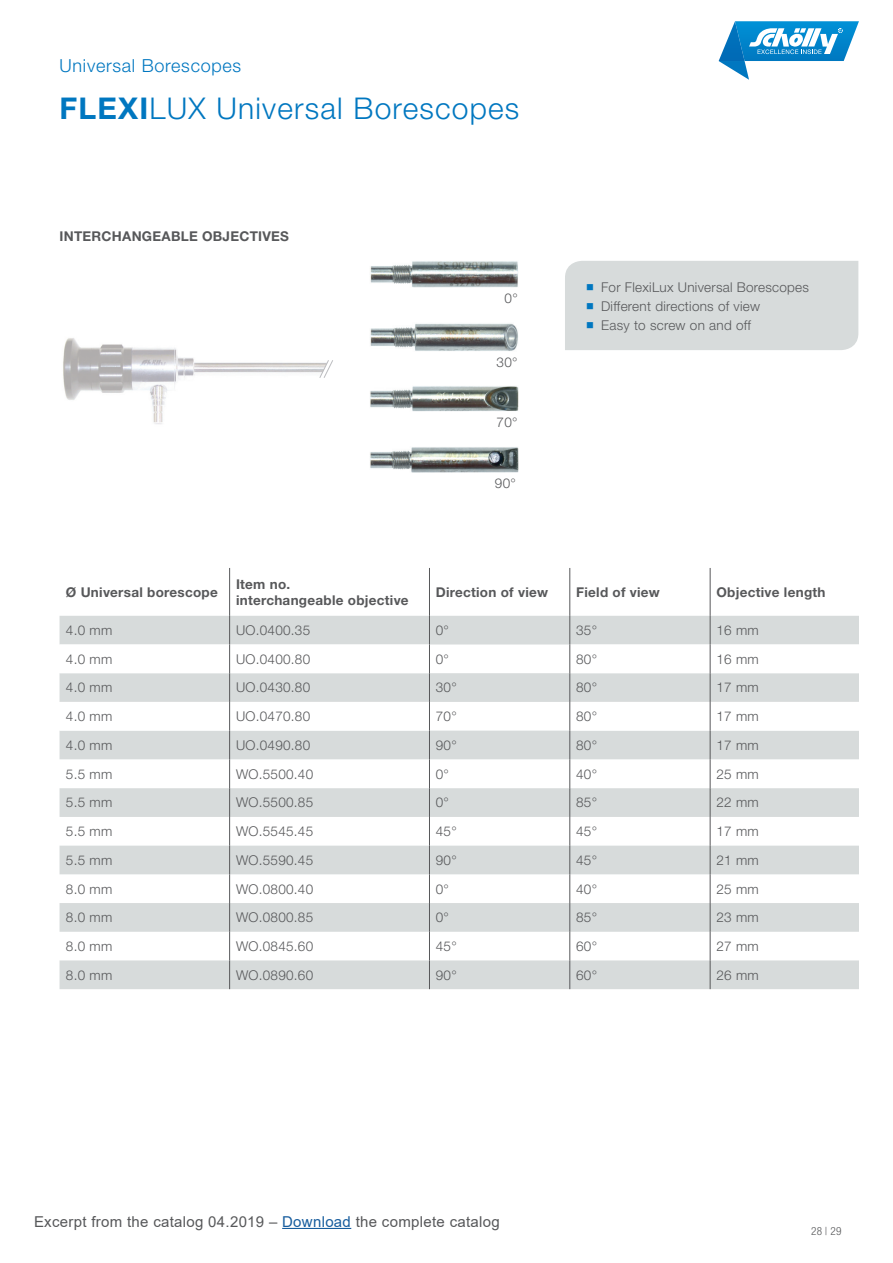
<style>
.page{position:relative;width:893px;height:1263px;background:#fff}
.page>*{position:absolute;margin:0;border:0;box-sizing:border-box;transform-origin:0 0}
.HL_20_25_5_blau{font:300 30px "Helvetica Neue LT Pro";letter-spacing:.04em;color:#0077c0}
.SL_12_17_blau{font:300 18px "Helvetica Neue LT Pro";letter-spacing:.04em;color:#0077c0}
.t1{font:15px "Arial";letter-spacing:.02em;color:#57585a}
.TAB_Copy_9_10_5_schw{font:300 13.5px "Helvetica Neue LT Pro";letter-spacing:.02em;color:#57585a}
.TAB_Kopf_9_10_5_weis{font:700 13.5px/15.8px "Helvetica Neue LT Pro";letter-spacing:.02em;color:#57585a}
.Copy_9_12_75_mit_Auf{font:300 13.5px "Helvetica Neue LT Pro";letter-spacing:.02em;color:#57585a}
.TAB_Kopf_links_9_10{font:700 13.5px "Helvetica Neue LT Pro";letter-spacing:.02em;color:#57585a}
.TAB_Kopf_links_9_10-2{font:300 13.5px "Helvetica Neue LT Pro";color:#57585a}
.t2{font:300 condensed 11.25px "Helvetica Neue LT Pro";color:#57585a}
.s1{font-weight:700}
.s2{color:#0077c0}
.s3{color:#175d9e}
</style>
<div class="page">
<svg style="left:60px;top:616px;width:799px;height:373px;fill:#d7dbdb"></svg>
<svg style="left:60px;top:644px;width:799px;height:87px"></svg>
<svg style="left:430px;top:673px;width:280px;height:316px;fill:#d7dbdb"></svg>
<svg style="left:710px;top:616px;width:1px;height:373px"></svg>
<svg style="left:229px;top:616px;width:1px;height:373px"></svg>
<svg style="left:429px;top:616px;width:1px;height:373px"></svg>
<svg style="left:570px;top:616px;width:1px;height:373px"></svg>
<hr style="left:229px;top:568px;width:1px;height:48px;background:#57585a">
<hr style="left:429px;top:568px;width:1px;height:48px;background:#57585a">
<hr style="left:570px;top:568px;width:1px;height:48px;background:#57585a">
<hr style="left:710px;top:568px;width:1px;height:48px;background:#57585a">
<img style="left:370px;top:261px;width:148px;height:27px">
<img style="left:370px;top:323px;width:148px;height:28px">
<img style="left:370px;top:447px;width:149px;height:26px">
<img style="left:370px;top:386px;width:149px;height:26px">
<div style="left:565px;top:261px;width:293px;height:89px;background:#d7dbdb"></div>
<img style="left:63px;top:338px;width:256px;height:86px">
<svg style="left:319px;top:360px;width:14px;height:18px"></svg>
<svg style="left:719px;top:21px;width:140px;height:59px"></svg>
<hr style="left:282px;top:1228px;width:69px;height:1px;background:#175d9e">
<p class="SL_12_17_blau" style="left:60px;top:55px;width:183px">Universal Borescopes</p>
<p class="HL_20_25_5_blau" style="left:60px;top:90px;width:461px"><span class="s1">FLEXI</span>LUX Universal Borescopes</p>
<p class="TAB_Kopf_links_9_10" style="left:60px;top:228px;width:231px">INTERCHANGEABLE OBJECTIVES</p>
<p class="TAB_Kopf_links_9_10-2" style="left:505px;top:290px;width:15px">0°</p>
<p class="TAB_Kopf_links_9_10-2" style="left:497px;top:354px;width:22px">30°</p>
<p class="TAB_Kopf_links_9_10-2" style="left:497px;top:414px;width:22px">70°</p>
<p class="TAB_Kopf_links_9_10-2" style="left:495px;top:475px;width:22px">90°</p>
<p class="Copy_9_12_75_mit_Auf" style="left:586px;top:279px;width:224px"><span class="s2">■</span> For FlexiLux Universal Borescopes</p>
<p class="Copy_9_12_75_mit_Auf" style="left:586px;top:298px;width:175px"><span class="s2">■</span> Different directions of view</p>
<p class="Copy_9_12_75_mit_Auf" style="left:586px;top:317px;width:166px"><span class="s2">■</span> Easy to screw on and off</p>
<p class="TAB_Kopf_9_10_5_weis" style="left:66px;top:584px;width:153px">Ø Universal borescope</p>
<p class="TAB_Kopf_9_10_5_weis" style="left:236px;top:576px;width:174px">Item no.<br>interchangeable objective</p>
<p class="TAB_Kopf_9_10_5_weis" style="left:436px;top:584px;width:114px">Direction of view</p>
<p class="TAB_Kopf_9_10_5_weis" style="left:576px;top:584px;width:85px">Field of view</p>
<p class="TAB_Kopf_9_10_5_weis" style="left:716px;top:584px;width:111px">Objective length</p>
<p class="TAB_Copy_9_10_5_schw" style="left:66px;top:622px;width:48px">4.0 mm</p>
<p class="TAB_Copy_9_10_5_schw" style="left:236px;top:622px;width:76px">UO.0400.35</p>
<p class="TAB_Copy_9_10_5_schw" style="left:436px;top:622px;width:15px">0°</p>
<p class="TAB_Copy_9_10_5_schw" style="left:576px;top:622px;width:22px">35°</p>
<p class="TAB_Copy_9_10_5_schw" style="left:716px;top:622px;width:44px">16 mm</p>
<p class="TAB_Copy_9_10_5_schw" style="left:66px;top:651px;width:48px">4.0 mm</p>
<p class="TAB_Copy_9_10_5_schw" style="left:236px;top:651px;width:76px">UO.0400.80</p>
<p class="TAB_Copy_9_10_5_schw" style="left:436px;top:651px;width:15px">0°</p>
<p class="TAB_Copy_9_10_5_schw" style="left:576px;top:651px;width:22px">80°</p>
<p class="TAB_Copy_9_10_5_schw" style="left:716px;top:651px;width:44px">16 mm</p>
<p class="TAB_Copy_9_10_5_schw" style="left:66px;top:679px;width:48px">4.0 mm</p>
<p class="TAB_Copy_9_10_5_schw" style="left:236px;top:679px;width:76px">UO.0430.80</p>
<p class="TAB_Copy_9_10_5_schw" style="left:436px;top:679px;width:22px">30°</p>
<p class="TAB_Copy_9_10_5_schw" style="left:576px;top:679px;width:22px">80°</p>
<p class="TAB_Copy_9_10_5_schw" style="left:716px;top:679px;width:44px">17 mm</p>
<p class="TAB_Copy_9_10_5_schw" style="left:66px;top:708px;width:48px">4.0 mm</p>
<p class="TAB_Copy_9_10_5_schw" style="left:236px;top:708px;width:76px">UO.0470.80</p>
<p class="TAB_Copy_9_10_5_schw" style="left:436px;top:708px;width:22px">70°</p>
<p class="TAB_Copy_9_10_5_schw" style="left:576px;top:708px;width:22px">80°</p>
<p class="TAB_Copy_9_10_5_schw" style="left:716px;top:708px;width:44px">17 mm</p>
<p class="TAB_Copy_9_10_5_schw" style="left:66px;top:737px;width:48px">4.0 mm</p>
<p class="TAB_Copy_9_10_5_schw" style="left:236px;top:737px;width:76px">UO.0490.80</p>
<p class="TAB_Copy_9_10_5_schw" style="left:436px;top:737px;width:22px">90°</p>
<p class="TAB_Copy_9_10_5_schw" style="left:576px;top:737px;width:22px">80°</p>
<p class="TAB_Copy_9_10_5_schw" style="left:716px;top:737px;width:44px">17 mm</p>
<p class="TAB_Copy_9_10_5_schw" style="left:66px;top:765px;width:48px">5.5 mm</p>
<p class="TAB_Copy_9_10_5_schw" style="left:236px;top:765px;width:79px">WO.5500.40</p>
<p class="TAB_Copy_9_10_5_schw" style="left:436px;top:765px;width:15px">0°</p>
<p class="TAB_Copy_9_10_5_schw" style="left:576px;top:765px;width:22px">40°</p>
<p class="TAB_Copy_9_10_5_schw" style="left:716px;top:765px;width:44px">25 mm</p>
<p class="TAB_Copy_9_10_5_schw" style="left:66px;top:794px;width:48px">5.5 mm</p>
<p class="TAB_Copy_9_10_5_schw" style="left:236px;top:794px;width:79px">WO.5500.85</p>
<p class="TAB_Copy_9_10_5_schw" style="left:436px;top:794px;width:15px">0°</p>
<p class="TAB_Copy_9_10_5_schw" style="left:576px;top:794px;width:22px">85°</p>
<p class="TAB_Copy_9_10_5_schw" style="left:716px;top:794px;width:44px">22 mm</p>
<p class="TAB_Copy_9_10_5_schw" style="left:66px;top:823px;width:48px">5.5 mm</p>
<p class="TAB_Copy_9_10_5_schw" style="left:236px;top:823px;width:79px">WO.5545.45</p>
<p class="TAB_Copy_9_10_5_schw" style="left:436px;top:823px;width:22px">45°</p>
<p class="TAB_Copy_9_10_5_schw" style="left:576px;top:823px;width:22px">45°</p>
<p class="TAB_Copy_9_10_5_schw" style="left:716px;top:823px;width:44px">17 mm</p>
<p class="TAB_Copy_9_10_5_schw" style="left:66px;top:852px;width:48px">5.5 mm</p>
<p class="TAB_Copy_9_10_5_schw" style="left:236px;top:852px;width:79px">WO.5590.45</p>
<p class="TAB_Copy_9_10_5_schw" style="left:436px;top:852px;width:22px">90°</p>
<p class="TAB_Copy_9_10_5_schw" style="left:576px;top:852px;width:22px">45°</p>
<p class="TAB_Copy_9_10_5_schw" style="left:716px;top:852px;width:44px">21 mm</p>
<p class="TAB_Copy_9_10_5_schw" style="left:66px;top:880px;width:48px">8.0 mm</p>
<p class="TAB_Copy_9_10_5_schw" style="left:236px;top:880px;width:79px">WO.0800.40</p>
<p class="TAB_Copy_9_10_5_schw" style="left:436px;top:880px;width:15px">0°</p>
<p class="TAB_Copy_9_10_5_schw" style="left:576px;top:880px;width:22px">40°</p>
<p class="TAB_Copy_9_10_5_schw" style="left:716px;top:880px;width:44px">25 mm</p>
<p class="TAB_Copy_9_10_5_schw" style="left:66px;top:909px;width:48px">8.0 mm</p>
<p class="TAB_Copy_9_10_5_schw" style="left:236px;top:909px;width:79px">WO.0800.85</p>
<p class="TAB_Copy_9_10_5_schw" style="left:436px;top:909px;width:15px">0°</p>
<p class="TAB_Copy_9_10_5_schw" style="left:576px;top:909px;width:22px">85°</p>
<p class="TAB_Copy_9_10_5_schw" style="left:716px;top:909px;width:44px">23 mm</p>
<p class="TAB_Copy_9_10_5_schw" style="left:66px;top:938px;width:48px">8.0 mm</p>
<p class="TAB_Copy_9_10_5_schw" style="left:236px;top:938px;width:79px">WO.0845.60</p>
<p class="TAB_Copy_9_10_5_schw" style="left:436px;top:938px;width:22px">45°</p>
<p class="TAB_Copy_9_10_5_schw" style="left:576px;top:938px;width:22px">60°</p>
<p class="TAB_Copy_9_10_5_schw" style="left:716px;top:938px;width:44px">27 mm</p>
<p class="TAB_Copy_9_10_5_schw" style="left:66px;top:966px;width:48px">8.0 mm</p>
<p class="TAB_Copy_9_10_5_schw" style="left:236px;top:966px;width:79px">WO.0890.60</p>
<p class="TAB_Copy_9_10_5_schw" style="left:436px;top:966px;width:22px">90°</p>
<p class="TAB_Copy_9_10_5_schw" style="left:576px;top:966px;width:22px">60°</p>
<p class="TAB_Copy_9_10_5_schw" style="left:716px;top:966px;width:44px">26 mm</p>
<p class="t1" style="left:34px;top:1211px;width:467px">Excerpt from the catalog 04.2019 – <span class="s3">Download</span> the complete catalog</p>
<p class="t2" style="left:811px;top:1224px;width:32px">28 | 29</p>
</div>
